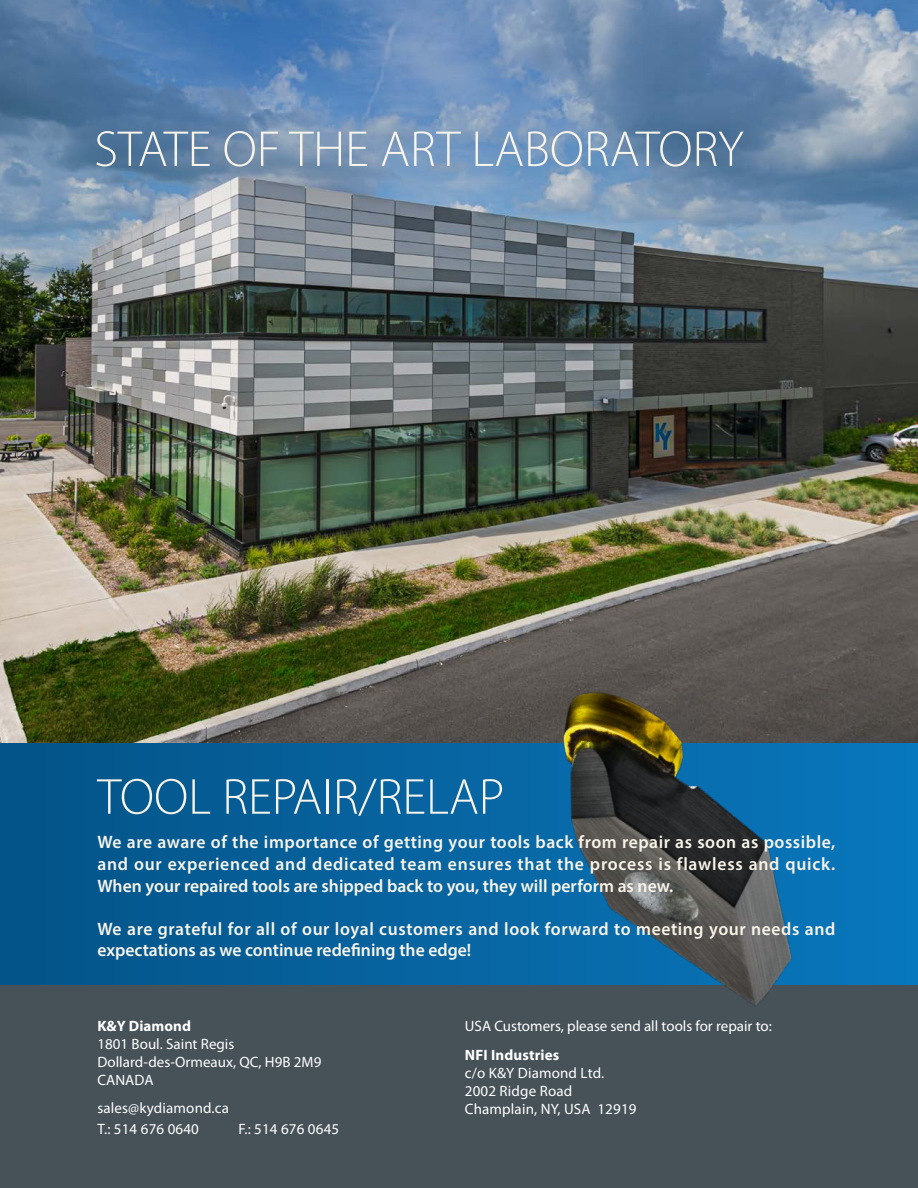
<style>
.page{position:relative;width:918px;height:1188px;background:#fff}
.page>*{position:absolute;margin:0;border:0;box-sizing:border-box;transform-origin:0 0}
.t1{font:300 51px "Myriad Pro";color:#f8f4e9}
.t2{font:600 18px/21.6px "Myriad Pro";color:#f8f4e9;text-align:justify}
.t3{font:600 18px/21.6px "Myriad Pro";letter-spacing:.025em;color:#f8f4e9}
.t4{font:15px/18px "Myriad Pro";letter-spacing:.005em;color:#fff}
.t5{font:700 15px "Myriad Pro";letter-spacing:.01em;color:#fff}
</style>
<div class="page">
<img style="left:0;top:0;width:918px;height:743px">
<div style="left:47px;top:90px;width:757px;height:160px;background:#25323b;opacity:.5"></div>
<div style="left:0;top:985px;width:918px;height:203px;background:#465158"></div>
<div style="left:0;top:743px;width:918px;height:242px;background:#055c94"></div>
<img style="left:431px;top:628px;width:486px;height:378px">
<h1 class="t1" style="left:94px;top:118px;width:651px">STATE OF THE ART LABORATORY</h1>
<h1 class="t1" style="left:97px;top:766px;width:408px">TOOL REPAIR/RELAP</h1>
<p class="t2" style="left:97px;top:831px;width:739px">We are aware of the importance of getting your tools back from repair as soon as possible, and our experienced and dedicated team ensures that the process is flawless and quick.<br>When your repaired tools are shipped back to you, they will perform as new.</p>
<p class="t3" style="left:97px;top:918px;width:739px">We are grateful for all of our loyal customers and look forward to meeting your needs and expectations as we continue redefining the edge!</p>
<p class="t5" style="left:97px;top:1016px;width:95px">K&amp;Y Diamond</p>
<p class="t4" style="left:97px;top:1035px;width:225px">1801 Boul. Saint Regis<br>Dollard-des-Ormeaux, QC, H9B 2M9<br>CANADA</p>
<p class="t4" style="left:97px;top:1097px;width:133px;line-height:21px">sales@kydiamond.ca<br>T.: 514 676 0640</p>
<p class="t4" style="left:238px;top:1120px;width:102px">F.: 514 676 0645</p>
<p class="t4" style="left:465px;top:1017px;width:309px">USA Customers, please send all tools for repair to:</p>
<p class="t5" style="left:465px;top:1045px;width:96px">NFI Industries</p>
<p class="t4" style="left:465px;top:1064px;width:173px">c/o K&amp;Y Diamond Ltd.<br>2002 Ridge Road<br>Champlain, NY, USA 12919</p>
</div>
